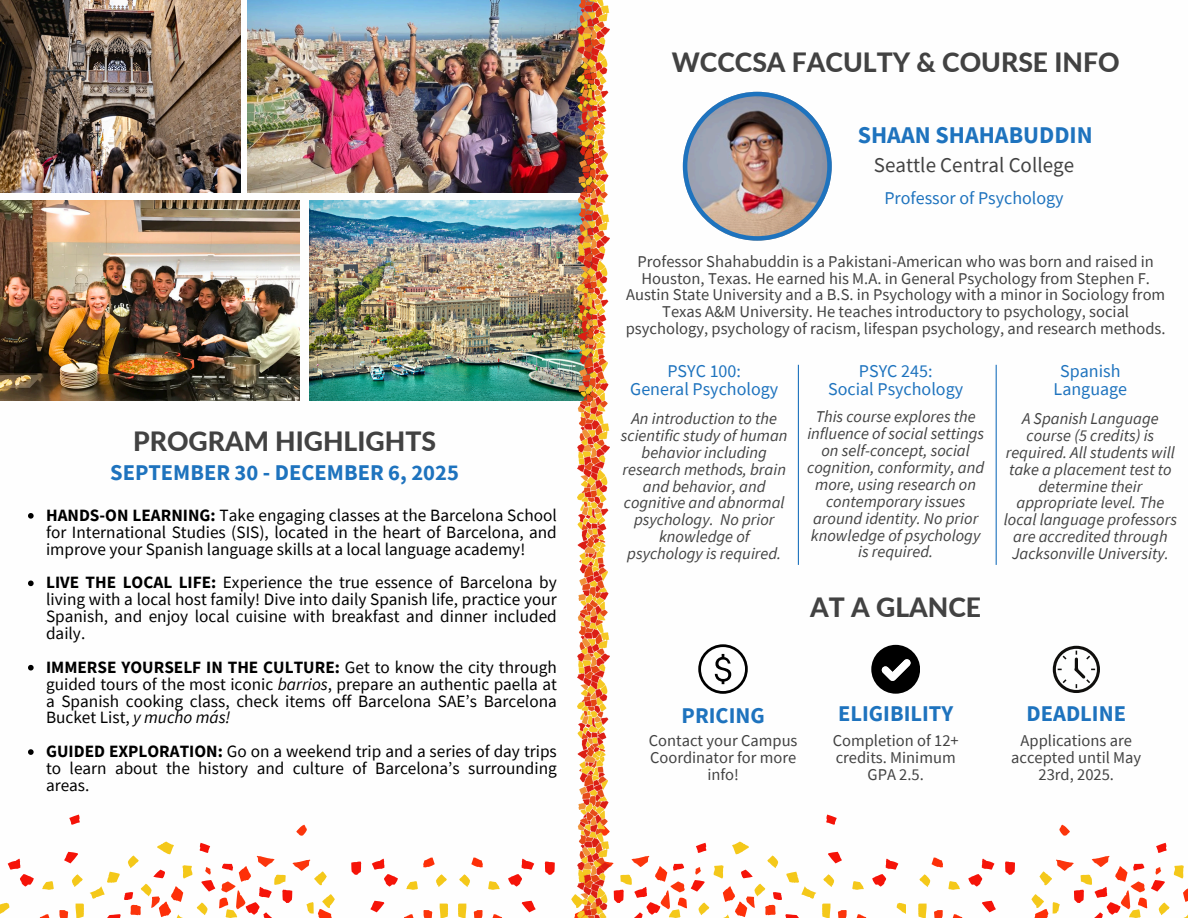
<style>
.page{position:relative;width:1188px;height:918px;background:#fff}
.page>*{position:absolute;margin:0;border:0;box-sizing:border-box;transform-origin:0 0}
.t1{font:800 26.55px "Lato";color:#424242}
.t2{font:700 24px "Source Sans Pro";color:#1e73be}
.t3{font:700 22.5px "Source Sans Pro";color:#1e73be}
.t4{font:21px "Source Sans Pro";color:#424242}
.t5{font:18px "Source Sans Pro";color:#1e73be}
.t6{font:17.25px/16.8px "Source Sans Pro";color:#000;text-align:justify}
.t7{font:italic 16.5px/16.8px "Source Sans Pro";color:#424242;text-align:center}
.t8{font:16.5px/16.8px "Source Sans Pro";color:#424242;text-align:center}
.s1{font-weight:700}
.s2{font-style:italic}
</style>
<div class="page">
<img style="left:248px;top:0;width:329px;height:193px">
<img style="left:309px;top:200px;width:268px;height:200px">
<img style="left:0;top:0;width:241px;height:192px">
<img style="left:0;top:200px;width:299px;height:200px">
<img style="left:683px;top:92px;width:148px;height:148px">
<svg style="left:439px;top:903px;width:9px;height:15px"></svg>
<svg style="left:404px;top:914px;width:10px;height:4px"></svg>
<svg style="left:351px;top:861px;width:10px;height:14px"></svg>
<svg style="left:406px;top:881px;width:12px;height:9px"></svg>
<svg style="left:436px;top:874px;width:11px;height:13px"></svg>
<svg style="left:370px;top:901px;width:14px;height:11px"></svg>
<svg style="left:371px;top:859px;width:27px;height:28px"></svg>
<svg style="left:423px;top:910px;width:9px;height:8px"></svg>
<svg style="left:0;top:903px;width:9px;height:11px"></svg>
<svg style="left:69px;top:815px;width:11px;height:10px"></svg>
<svg style="left:75px;top:903px;width:9px;height:15px"></svg>
<svg style="left:39px;top:914px;width:11px;height:4px"></svg>
<svg style="left:42px;top:881px;width:12px;height:9px"></svg>
<svg style="left:72px;top:874px;width:11px;height:13px"></svg>
<svg style="left:64px;top:852px;width:14px;height:11px"></svg>
<svg style="left:7px;top:859px;width:27px;height:28px"></svg>
<svg style="left:59px;top:910px;width:9px;height:8px"></svg>
<svg style="left:296px;top:825px;width:11px;height:11px"></svg>
<svg style="left:423px;top:857px;width:12px;height:10px"></svg>
<svg style="left:90px;top:842px;width:245px;height:76px"></svg>
<svg style="left:28px;top:513px;width:6px;height:6px"></svg>
<svg style="left:28px;top:581px;width:6px;height:5px"></svg>
<svg style="left:28px;top:665px;width:6px;height:6px"></svg>
<svg style="left:28px;top:749px;width:6px;height:6px"></svg>
<svg style="left:458px;top:903px;width:9px;height:15px"></svg>
<svg style="left:492px;top:914px;width:11px;height:4px"></svg>
<svg style="left:545px;top:861px;width:10px;height:14px"></svg>
<svg style="left:488px;top:881px;width:12px;height:9px"></svg>
<svg style="left:459px;top:874px;width:11px;height:13px"></svg>
<svg style="left:522px;top:901px;width:14px;height:11px"></svg>
<svg style="left:508px;top:859px;width:27px;height:28px"></svg>
<svg style="left:474px;top:910px;width:9px;height:8px"></svg>
<svg style="left:897px;top:903px;width:9px;height:11px"></svg>
<svg style="left:826px;top:815px;width:11px;height:10px"></svg>
<svg style="left:822px;top:903px;width:9px;height:15px"></svg>
<svg style="left:856px;top:914px;width:11px;height:4px"></svg>
<svg style="left:852px;top:881px;width:12px;height:9px"></svg>
<svg style="left:823px;top:874px;width:11px;height:13px"></svg>
<svg style="left:828px;top:852px;width:14px;height:11px"></svg>
<svg style="left:872px;top:859px;width:27px;height:28px"></svg>
<svg style="left:838px;top:910px;width:9px;height:8px"></svg>
<svg style="left:471px;top:857px;width:12px;height:10px"></svg>
<svg style="left:571px;top:842px;width:245px;height:76px"></svg>
<img style="left:577px;top:0;width:33px;height:918px">
<svg style="left:918px;top:903px;width:9px;height:15px"></svg>
<svg style="left:952px;top:914px;width:11px;height:4px"></svg>
<svg style="left:1005px;top:861px;width:10px;height:14px"></svg>
<svg style="left:948px;top:881px;width:12px;height:9px"></svg>
<svg style="left:920px;top:874px;width:10px;height:13px"></svg>
<svg style="left:982px;top:901px;width:14px;height:11px"></svg>
<svg style="left:968px;top:859px;width:27px;height:28px"></svg>
<svg style="left:934px;top:910px;width:9px;height:8px"></svg>
<svg style="left:1059px;top:825px;width:11px;height:11px"></svg>
<svg style="left:932px;top:857px;width:11px;height:10px"></svg>
<svg style="left:1031px;top:843px;width:157px;height:75px"></svg>
<svg style="left:871px;top:645px;width:49px;height:48px"></svg>
<svg style="left:698px;top:644px;width:50px;height:50px"></svg>
<svg style="left:1053px;top:646px;width:47px;height:47px"></svg>
<hr style="left:798px;top:365px;width:1px;height:200px;background:#1e73be">
<hr style="left:996px;top:365px;width:1px;height:200px;background:#1e73be">
<p class="t1" style="left:133px;top:425px;width:304px">PROGRAM HIGHLIGHTS</p>
<p class="t3" style="left:110px;top:458px;width:350px">SEPTEMBER 30 - DECEMBER 6, 2025</p>
<p class="t6" style="left:46px;top:506px;width:512px"><span class="s1">HANDS-ON LEARNING:</span> Take engaging classes at the Barcelona School for International Studies (SIS), located in the heart of Barcelona, and improve your Spanish language skills at a local language academy!</p>
<h1 class="t6" style="left:46px;top:574px;width:512px"><span class="s1">LIVE THE LOCAL LIFE:</span> Experience the true essence of Barcelona by living with a local host family! Dive into daily Spanish life, practice your Spanish, and enjoy local cuisine with breakfast and dinner included daily.</h1>
<h3 class="t6" style="left:46px;top:658px;width:512px"><span class="s1">IMMERSE YOURSELF IN THE CULTURE:</span> Get to know the city through guided tours of the most iconic <span class="s2">barrios</span>, prepare an authentic paella at a Spanish cooking class, check items off Barcelona SAE’s Barcelona Bucket List, <span class="s2">y mucho más!</span></h3>
<p class="t6" style="left:46px;top:743px;width:512px"><span class="s1">GUIDED EXPLORATION:</span> Go on a weekend trip and a series of day trips to learn about the history and culture of Barcelona’s surrounding areas.</p>
<p class="t1" style="left:672px;top:45px;width:449px">WCCCSA FACULTY &amp; COURSE INFO</p>
<p class="t2" style="left:858px;top:119px;width:237px">SHAAN SHAHABUDDIN</p>
<p class="t4" style="left:874px;top:152px;width:202px">Seattle Central College</p>
<p class="t5" style="left:884px;top:187px;width:181px">Professor of Psychology</p>
<h1 class="t8" style="left:626px;top:252px;width:541px">Professor Shahabuddin is a Pakistani-American who was born and raised in Houston, Texas. He earned his M.A. in General Psychology from Stephen F.<br>Austin State University and a B.S. in Psychology with a minor in Sociology from Texas A&amp;M University. He teaches introductory to psychology, social psychology, psychology of racism, lifespan psychology, and research methods.</h1>
<p class="t5" style="left:667px;top:360px;width:75px">PSYC 100:</p>
<p class="t5" style="left:630px;top:378px;width:150px">General Psychology</p>
<p class="t5" style="left:1060px;top:360px;width:62px">Spanish</p>
<p class="t5" style="left:1054px;top:378px;width:75px">Language</p>
<p class="t5" style="left:859px;top:360px;width:75px">PSYC 245:</p>
<p class="t5" style="left:828px;top:378px;width:136px">Social Psychology</p>
<p class="t7" style="left:807px;top:408px;width:178px">This course explores the influence of social settings on self-concept, social cognition, conformity, and more, using research on contemporary issues around identity. No prior knowledge of psychology is required.</p>
<p class="t7" style="left:621px;top:410px;width:168px">An introduction to the scientific study of human behavior including research methods, brain and behavior, and cognitive and abnormal psychology. No prior knowledge of psychology is required.</p>
<h2 class="t7" style="left:1004px;top:410px;width:175px">A Spanish Language course (5 credits) is required. All students will take a placement test to determine their appropriate level. The local language professors are accredited through<br>Jacksonville University.</h2>
<p class="t1" style="left:810px;top:590px;width:173px">AT A GLANCE</p>
<p class="t3" style="left:682px;top:701px;width:85px">PRICING</p>
<h1 class="t8" style="left:649px;top:732px;width:150px">Contact your Campus<br>Coordinator for more info!</h1>
<p class="t3" style="left:838px;top:698px;width:117px">ELIGIBILITY</p>
<p class="t8" style="left:833px;top:732px;width:128px">Completion of 12+ credits. Minimum<br>GPA 2.5.</p>
<h2 class="t3" style="left:1027px;top:698px;width:101px">DEADLINE</h2>
<p class="t8" style="left:1011px;top:732px;width:131px">Applications are accepted until May<br>23rd, 2025.</p>
</div>
